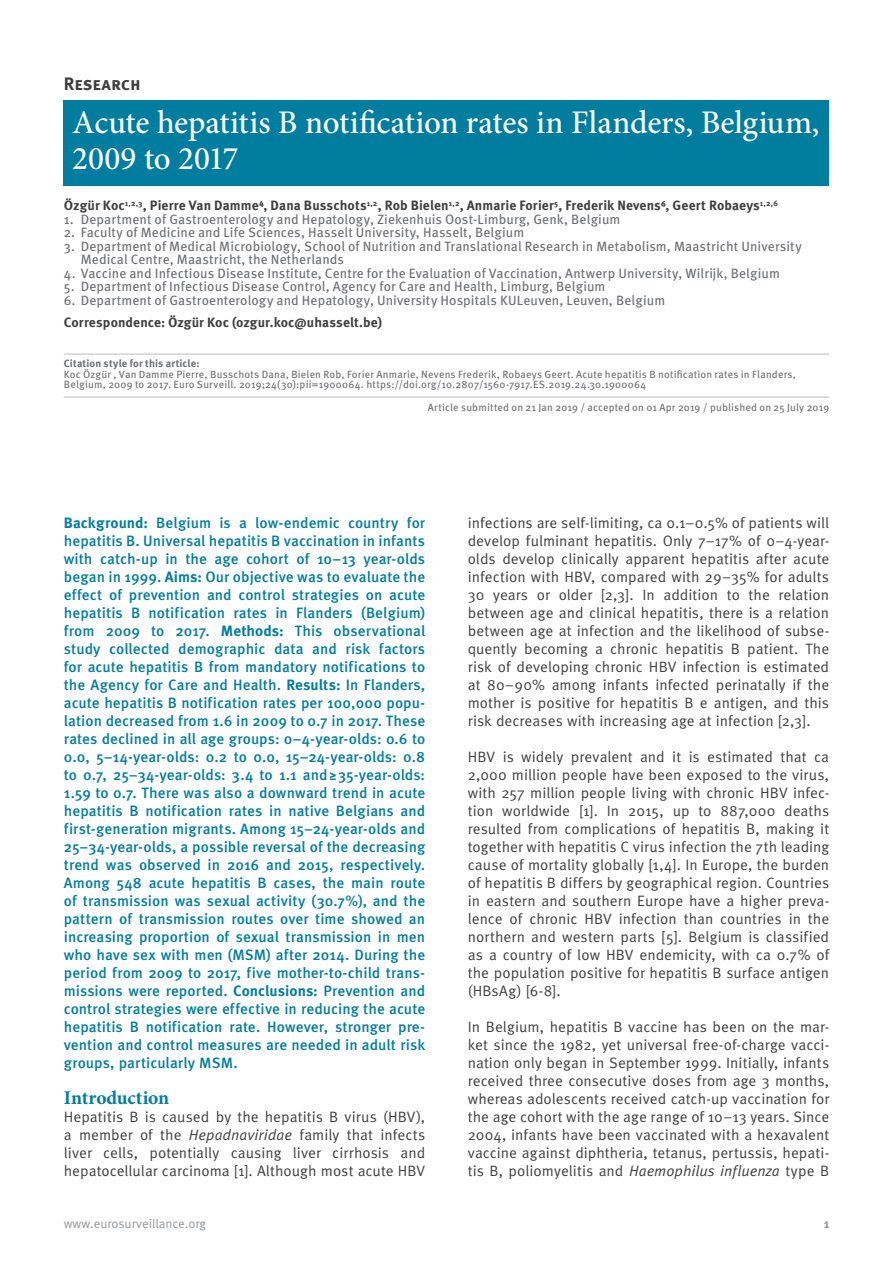
<style>
.page{position:relative;width:893px;height:1263px;background:#fff}
.page>*{position:absolute;margin:0;border:0;box-sizing:border-box;transform-origin:0 0}
.t1{font:500 33px/36px "Minion Pro";letter-spacing:-.005em;color:#fff}
.t2{font:700 19.5px "Minion Pro";letter-spacing:-.005em;color:#007d9f}
.t3{font:700 18px "Meta Pro";letter-spacing:-.005em;color:#3e3e3f}
.t4{font:15px/18px "Meta Pro";letter-spacing:.005em;color:#3e3e3f;text-align:justify}
.t5{font:500 15px/18px "Meta Pro";letter-spacing:.005em;color:#007d9f;text-align:justify}
.t6{font:13.5px/13.5px "Meta Pro";letter-spacing:.01em;color:#6c6d70}
.t7{font:700 13.5px "Meta Pro";letter-spacing:.005em;color:#3e3e3f}
.t8{font:12.75px "Meta Pro";color:#939598}
.t9{font:700 12.75px "Meta Pro";color:#939598}
.t10{font:10.5px/10.5px "Meta Pro";letter-spacing:.015em;color:#6c6d70}
.t11{font:700 10.5px "Meta Pro";letter-spacing:.015em;color:#6c6d70}
.s1{font-weight:700}
.s2{font-style:italic}
</style>
<div class="page">
<hr style="left:64px;top:354px;width:765px;height:1px;background:#bcbdc0">
<hr style="left:64px;top:397px;width:765px;height:1px;background:#bcbdc0">
<div style="left:64px;top:100px;width:765px;height:86px;background:#007d9f"></div>
<p class="t3" style="left:64px;top:72px;width:79px">Research</p>
<h1 class="t1" style="left:72px;top:104px;width:749px">Acute hepatitis B notification rates in Flanders, Belgium,<br>2009 to 2017</h1>
<p class="t7" style="left:64px;top:197px;width:716px">Özgür Koc<sup>1,2,3</sup>, Pierre Van Damme⁴, Dana Busschots<sup>1,2</sup>, Rob Bielen<sup>1,2</sup>, Anmarie Forier<sup>5</sup>, Frederik Nevens⁶, Geert Robaeys<sup>1,2,6</sup></p>
<p class="t6" style="left:64px;top:213px;width:558px">1. Department of Gastroenterology and Hepatology, Ziekenhuis Oost-Limburg, Genk, Belgium</p>
<p class="t6" style="left:64px;top:226px;width:462px">2. Faculty of Medicine and Life Sciences, Hasselt University, Hasselt, Belgium</p>
<p class="t6" style="left:81px;top:240px;width:722px;text-indent:-17px">3. Department of Medical Microbiology, School of Nutrition and Translational Research in Metabolism, Maastricht University<br>Medical Centre, Maastricht, the Netherlands</p>
<p class="t6" style="left:64px;top:267px;width:718px">4. Vaccine and Infectious Disease Institute, Centre for the Evaluation of Vaccination, Antwerp University, Wilrijk, Belgium</p>
<p class="t6" style="left:64px;top:280px;width:543px">5. Department of Infectious Disease Control, Agency for Care and Health, Limburg, Belgium</p>
<p class="t6" style="left:64px;top:294px;width:603px">6. Department of Gastroenterology and Hepatology, University Hospitals KULeuven, Leuven, Belgium</p>
<p class="t7" style="left:64px;top:314px;width:320px">Correspondence: Özgür Koc (ozgur.koc@uhasselt.be)</p>
<p class="t11" style="left:64px;top:357px;width:137px">Citation style for this article:</p>
<p class="t10" style="left:64px;top:369px;width:734px">Koc Özgür , Van Damme Pierre, Busschots Dana, Bielen Rob, Forier Anmarie, Nevens Frederik, Robaeys Geert. Acute hepatitis B notification rates in Flanders,<br>Belgium, 2009 to 2017. Euro Surveill. 2019;24(30):pii=1900064. https://doi.org/10.2807/1560-7917.ES.2019.24.30.1900064</p>
<p class="t10" style="left:428px;top:403px;width:403px">Article submitted on 21 Jan 2019 / accepted on 01 Apr 2019 / published on 25 July 2019</p>
<p class="t5" style="left:64px;top:514px;width:363px"><span class="s1">Background:</span> Belgium is a low-endemic country for hepatitis B. Universal hepatitis B vaccination in infants with catch-up in the age cohort of 10–13 year-olds began in 1999. <span class="s1">Aims:</span> Our objective was to evaluate the effect of prevention and control strategies on acute hepatitis B notification rates in Flanders (Belgium) from 2009 to 2017. <span class="s1">Methods:</span> This observational study collected demographic data and risk factors for acute hepatitis B from mandatory notifications to the Agency for Care and Health. <span class="s1">Results:</span> In Flanders, acute hepatitis B notification rates per 100,000 popu&shy;lation decreased from 1.6 in 2009 to 0.7 in 2017. These rates declined in all age groups: 0–4-year-olds: 0.6 to 0.0, 5–14-year-olds: 0.2 to 0.0, 15–24-year-olds: 0.8 to 0.7, 25–34-year-olds: 3.4 to 1.1 and≥35-year-olds:<br>1.59 to 0.7. There was also a downward trend in acute hepatitis B notification rates in native Belgians and first-generation migrants. Among 15–24-year-olds and 25–34-year-olds, a possible reversal of the decreasing trend was observed in 2016 and 2015, respectively.<br>Among 548 acute hepatitis B cases, the main route of transmission was sexual activity (30.7%), and the pattern of transmission routes over time showed an increasing proportion of sexual transmission in men who have sex with men (MSM) after 2014. During the period from 2009 to 2017, five mother-to-child trans&shy;missions were reported. <span class="s1">Conclusions:</span> Prevention and control strategies were effective in reducing the acute hepatitis B notification rate. However, stronger pre&shy;vention and control measures are needed in adult risk groups, particularly MSM.</p>
<h2 class="t2" style="left:64px;top:1084px;width:107px">Introduction</h2>
<p class="t4" style="left:64px;top:1108px;width:363px">Hepatitis B is caused by the hepatitis B virus (HBV), a member of the <span class="s2">Hepadnaviridae</span> family that infects liver cells, potentially causing liver cirrhosis and hepatocellular carcinoma [1]. Although most acute HBV</p>
<p class="t4" style="left:468px;top:514px;width:363px">infections are self-limiting, ca 0.1–0.5% of patients will develop fulminant hepatitis. Only 7–17% of 0–4-year&shy;olds develop clinically apparent hepatitis after acute infection with HBV, compared with 29–35% for adults 30 years or older [2,3]. In addition to the relation between age and clinical hepatitis, there is a relation between age at infection and the likelihood of subse&shy;quently becoming a chronic hepatitis B patient. The risk of developing chronic HBV infection is estimated at 80–90% among infants infected perinatally if the mother is positive for hepatitis B e antigen, and this risk decreases with increasing age at infection [2,3].</p>
<p class="t4" style="left:468px;top:748px;width:363px">HBV is widely prevalent and it is estimated that ca 2,000 million people have been exposed to the virus, with 257 million people living with chronic HBV infec&shy;tion worldwide [1]. In 2015, up to 887,000 deaths resulted from complications of hepatitis B, making it together with hepatitis C virus infection the 7th leading cause of mortality globally [1,4]. In Europe, the burden of hepatitis B differs by geographical region. Countries in eastern and southern Europe have a higher preva&shy;lence of chronic HBV infection than countries in the northern and western parts [5]. Belgium is classified as a country of low HBV endemicity, with ca 0.7% of the population positive for hepatitis B surface antigen (HBsAg) [6-8].</p>
<p class="t4" style="left:468px;top:1018px;width:363px">In Belgium, hepatitis B vaccine has been on the mar&shy;ket since the 1982, yet universal free-of-charge vacci&shy;nation only began in September 1999. Initially, infants received three consecutive doses from age 3 months, whereas adolescents received catch-up vaccination for the age cohort with the age range of 10–13 years. Since 2004, infants have been vaccinated with a hexavalent vaccine against diphtheria, tetanus, pertussis, hepati&shy;tis B, poliomyelitis and <span class="s2">Haemophilus influenza</span> type B</p>
<p class="t8" style="left:64px;top:1215px;width:144px">www.eurosurveillance.org</p>
<p class="t9" style="left:824px;top:1215px;width:7px">1</p>
</div>
